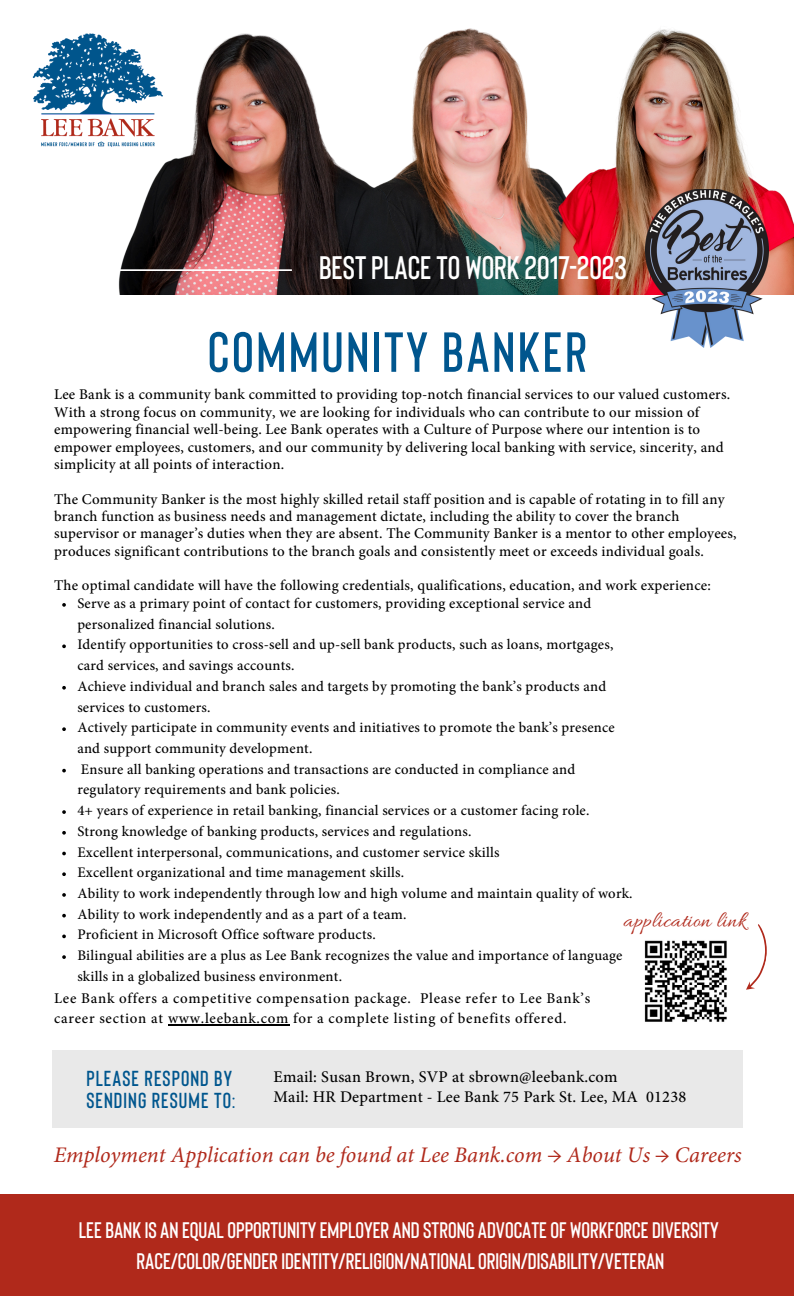
<style>
.page{position:relative;width:794px;height:1296px;background:#fff}
.page>*{position:absolute;margin:0;border:0;box-sizing:border-box;transform-origin:0 0}
.t1{font:600 56.48px "Bison";letter-spacing:.05em;color:#00568e}
.t2{font:600 32.62px "Bison";color:#fff}
.t3{font:23.18px "Allura";letter-spacing:.015em;color:#b0291b}
.t4{font:600 22.5px/30.4px "Bison";color:#fff;text-align:center}
.t5{font:italic 22.28px "Minion Pro";color:#b0291b}
.t6{font:600 21.6px/21.8px "Bison";letter-spacing:.05em;color:#00568e}
.t7{font:500 16.2px/20.5px "Minion Pro";letter-spacing:.015em;color:#000}
.t8{font:500 14.85px/17.3px "Minion Pro";letter-spacing:.015em;color:#000}
.t9{font:500 14.85px/19.8px "Minion Pro";letter-spacing:.05em;color:#000}
.t10{font:500 14.62px/20.7px "Minion Pro";letter-spacing:.015em;color:#000}
</style>
<div class="page">
<img style="left:450px;top:28px;width:57px;height:266px">
<img style="left:118px;top:32px;width:332px;height:262px">
<img style="left:507px;top:29px;width:286px;height:265px">
<img style="left:32px;top:32px;width:138px;height:130px">
<div style="left:0;top:1195px;width:793px;height:101px;background:#b0291b"></div>
<hr style="left:79px;top:269px;width:213px;height:2px;background:#fff">
<img style="left:644px;top:940px;width:83px;height:82px">
<div style="left:52px;top:1051px;width:690px;height:77px;background:#e9e9e9"></div>
<svg style="left:746px;top:924px;width:21px;height:66px"></svg>
<hr style="left:168px;top:1024px;width:121px;height:2px;background:#000">
<img style="left:645px;top:189px;width:123px;height:159px">
<svg style="left:62px;top:603px;width:4px;height:4px"></svg>
<svg style="left:62px;top:644px;width:4px;height:4px"></svg>
<svg style="left:62px;top:686px;width:4px;height:4px"></svg>
<svg style="left:62px;top:727px;width:4px;height:4px"></svg>
<svg style="left:62px;top:769px;width:4px;height:3px"></svg>
<svg style="left:62px;top:810px;width:4px;height:4px"></svg>
<svg style="left:62px;top:831px;width:4px;height:4px"></svg>
<svg style="left:62px;top:852px;width:4px;height:3px"></svg>
<svg style="left:62px;top:872px;width:4px;height:4px"></svg>
<svg style="left:62px;top:893px;width:4px;height:4px"></svg>
<svg style="left:62px;top:914px;width:4px;height:3px"></svg>
<svg style="left:62px;top:935px;width:4px;height:3px"></svg>
<svg style="left:62px;top:955px;width:4px;height:4px"></svg>
<p class="t2" style="left:319px;top:246px;width:309px">BESTPLACETO WORK2017-2023</p>
<h1 class="t1" style="left:208px;top:315px;width:380px">COMMUNITY BANKER</h1>
<p class="t8" style="left:54px;top:387px;width:677px">Lee Bank is a community bank committed to providing top-notch financial services to our valued customers.<br>With a strong focus on community, we are looking for individuals who can contribute to our mission of empowering financial well-being. Lee Bank operates with a Culture of Purpose where our intention is to empower employees, customers, and our community by delivering local banking with service, sincerity, and simplicity at all points of interaction.</p>
<p class="t8" style="left:54px;top:492px;width:683px">The Community Banker is the most highly skilled retail staff position and is capable of rotating in to fill any branch function as business needs and management dictate, including the ability to cover the branch supervisor or manager’s duties when they are absent. The Community Banker is a mentor to other employees, produces significant contributions to the branch goals and consistently meet or exceeds individual goals.</p>
<p class="t8" style="left:54px;top:578px;width:658px">The optimal candidate will have the following credentials, qualifications, education, and work experience:</p>
<p class="t10" style="left:77px;top:594px;width:515px">Serve as a primary point of contact for customers, providing exceptional service and personalized financial solutions.</p>
<p class="t10" style="left:77px;top:636px;width:537px">Identify opportunities to cross-sell and up-sell bank products, such as loans, mortgages, card services, and savings accounts.</p>
<p class="t10" style="left:77px;top:677px;width:530px">Achieve individual and branch sales and targets by promoting the bank’s products and services to customers.</p>
<p class="t10" style="left:77px;top:719px;width:538px">Actively participate in community events and initiatives to promote the bank’s presence and support community development.</p>
<p class="t10" style="left:77px;top:760px;width:499px">Ensure all banking operations and transactions are conducted in compliance and regulatory requirements and bank policies.</p>
<p class="t10" style="left:77px;top:801px;width:513px">4+ years of experience in retail banking, financial services or a customer facing role.</p>
<h5 class="t10" style="left:77px;top:822px;width:395px">Strong knowledge of banking products, services and regulations.</h5>
<p class="t10" style="left:77px;top:843px;width:423px">Excellent interpersonal, communications, and customer service skills</p>
<p class="t10" style="left:77px;top:864px;width:328px">Excellent organizational and time management skills.</p>
<h6 class="t10" style="left:77px;top:884px;width:556px">Ability to work independently through low and high volume and maintain quality of work.</h6>
<h3 class="t10" style="left:77px;top:905px;width:330px">Ability to work independently and as a part of a team.</h3>
<h6 class="t10" style="left:77px;top:926px;width:300px">Proficient in Microsoft Office software products.</h6>
<h5 class="t10" style="left:77px;top:946px;width:546px">Bilingual abilities are a plus as Lee Bank recognizes the value and importance of language skills in a globalized business environment.</h5>
<p class="t3" style="left:623px;top:908px;width:124px">application link</p>
<p class="t9" style="left:54px;top:990px;width:537px">Lee Bank offers a competitive compensation package. Please refer to Lee Bank’s career section at www.leebank.com for a complete listing of benefits offered.</p>
<h6 class="t6" style="left:86px;top:1067px;width:150px">PLEASE RESPOND BY<br>SENDING RESUME TO:</h6>
<h6 class="t7" style="left:273px;top:1068px;width:414px">Email: Susan Brown, SVP at sbrown@leebank.com<br>Mail: HR Department - Lee Bank 75 Park St. Lee, MA 01238</h6>
<h6 class="t5" style="left:54px;top:1146px;width:689px">Employment Application can be found at Lee Bank.com → About Us → Careers</h6>
<p class="t4" style="left:79px;top:1214px;width:641px">LEEBANKIS AN EQUALOPPORTUNITYEMPLOYER ANDSTRONG ADVOCATEOF WORKFORCEDIVERSITY<br>RACE/COLOR/GENDERIDENTITY/RELIGION/NATIONALORIGIN/DISABILITY/VETERAN</p>
</div>
